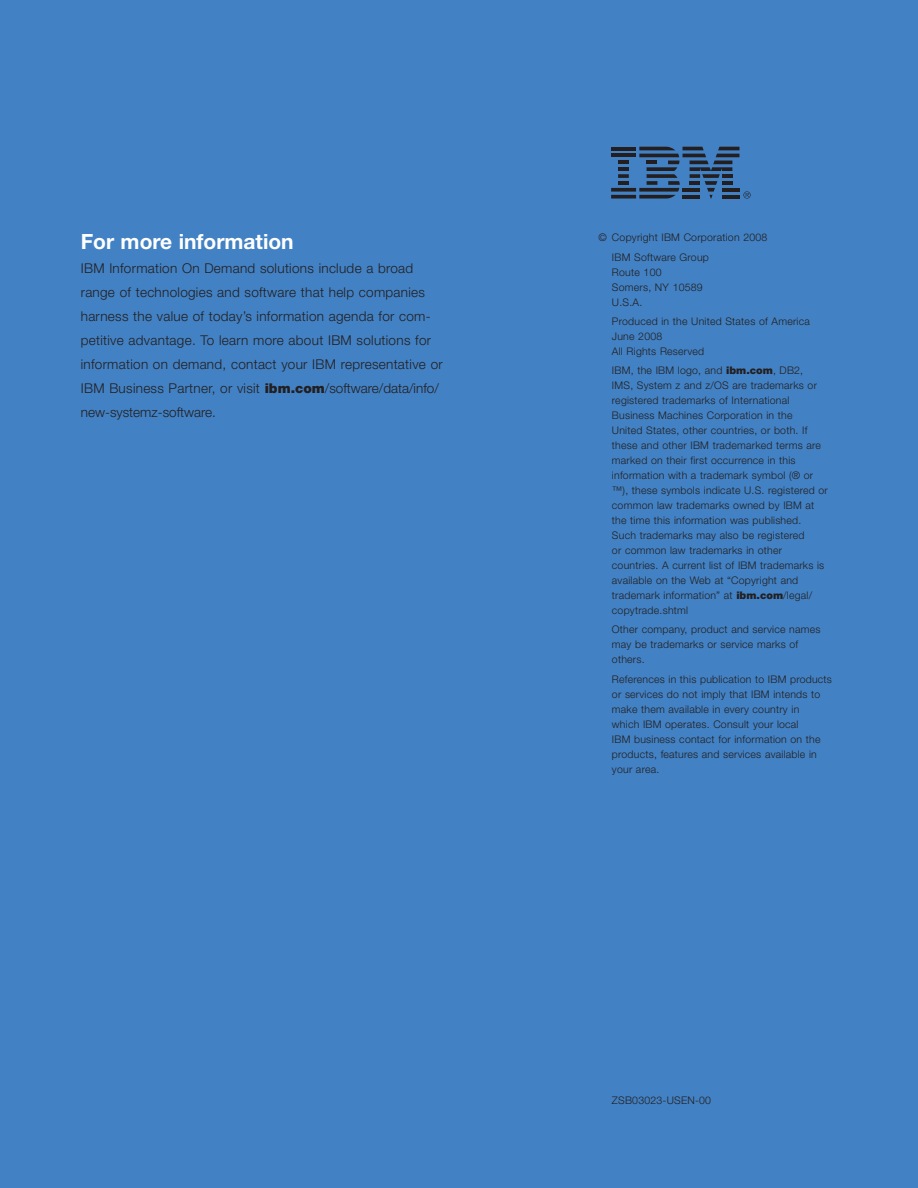
<style>
.page{position:relative;width:918px;height:1188px;background:#4281c3}
.page>*{position:absolute;margin:0;border:0;box-sizing:border-box;transform-origin:0 0}
.t1{font:700 21px "Helvetica Neue";color:#fff}
.t2{font:300 13.5px/24px "Helvetica Neue";letter-spacing:.02em;color:#231f20}
.t3{font:300 10.5px/15px "Helvetica Neue";letter-spacing:.02em;color:#231f20}
.s1{font-weight:900}
</style>
<div class="page">
<svg style="left:611px;top:147px;width:140px;height:52px"></svg>
<h2 class="t1" style="left:81px;top:234px;width:214px">For more information</h2>
<p class="t2" style="left:81px;top:257px;width:363px">IBM Information On Demand solutions include a broad range of technologies and software that help companies harness the value of today’s information agenda for com&shy;petitive advantage. To learn more about IBM solutions for information on demand, contact your IBM representative or IBM Business Partner, or visit <span class="s1">ibm.com</span>/software/data/info/ new-systemz-software.</p>
<p class="t3" style="left:612px;top:229px;width:157px;line-height:19.2px;text-indent:-14px">© Copyright IBM Corporation 2008<br>IBM Software Group</p>
<p class="t3" style="left:612px;top:265px;width:92px">Route 100<br>Somers, NY 10589<br>U.S.A.</p>
<p class="t3" style="left:612px;top:315px;width:199px">Produced in the United States of America<br>June 2008<br>All Rights Reserved</p>
<p class="t3" style="left:612px;top:364px;width:217px">IBM, the IBM logo, and <span class="s1">ibm.com</span>, DB2,<br>IMS, System z and z/OS are trademarks or registered trademarks of International Business Machines Corporation in the<br>United States, other countries, or both. If these and other IBM trademarked terms are marked on their first occurrence in this information with a trademark symbol (® or ™), these symbols indicate U.S. registered or common law trademarks owned by IBM at the time this information was published.<br>Such trademarks may also be registered<br>or common law trademarks in other countries. A current list of IBM trademarks is available on the Web at “Copyright and trademark information” at <span class="s1">ibm.com</span>/legal/ copytrade.shtml</p>
<p class="t3" style="left:612px;top:623px;width:210px">Other company, product and service names may be trademarks or service marks of others.</p>
<p class="t3" style="left:612px;top:672px;width:222px">References in this publication to IBM products or services do not imply that IBM intends to make them available in every country in<br>which IBM operates. Consult your local<br>IBM business contact for information on the products, features and services available in your area.</p>
<p class="t3" style="left:612px;top:1094px;width:101px">ZSB03023-USEN-00</p>
</div>
